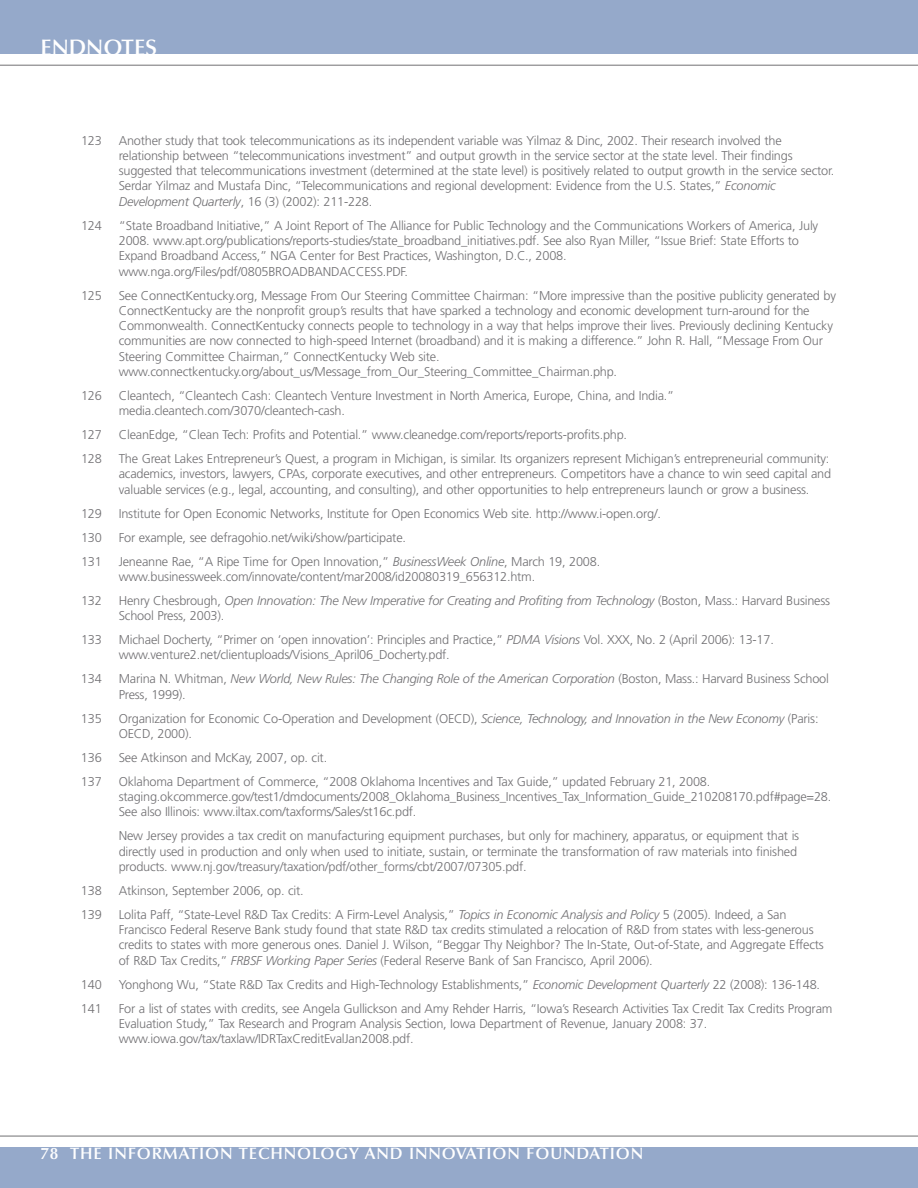
<style>
.page{position:relative;width:918px;height:1188px;background:#fff}
.page>*{position:absolute;margin:0;border:0;box-sizing:border-box;transform-origin:0 0}
.t1{font:600 22.5px "Optima";color:#fff}
.t2{font:600 16.5px "Optima";letter-spacing:.05em;color:#fff}
.t3{font:300 12.75px/15.3px "Frutiger";letter-spacing:-.015em;color:#717073}
.t4{font:italic 300 12.75px/15.3px "Frutiger";letter-spacing:-.015em;color:#717073}
.s1{font-style:italic}
.s2{font-style:normal}
</style>
<div class="page">
<div style="left:0;top:1148px;width:918px;height:40px;background:#95a9ca"></div>
<div style="left:0;top:0;width:918px;height:54px;background:#95a9ca"></div>
<hr style="left:0;top:65px;width:918px;height:1px;background:#717073">
<hr style="left:0;top:1136px;width:918px;height:1px;background:#717073">
<h1 class="t1" style="left:40px;top:38px;width:118px">ENDNOTES</h1>
<p class="t3" style="left:81px;top:133px;width:22px">123</p>
<p class="t3" style="left:119px;top:133px;width:717px">Another study that took telecommunications as its independent variable was Yilmaz &amp; Dinc, 2002. Their research involved the relationship between “telecommunications investment” and output growth in the service sector at the state level. Their findings suggested that telecommunications investment (determined at the state level) is positively related to output growth in the service sector.<br>Serdar Yilmaz and Mustafa Dinc, “Telecommunications and regional development: Evidence from the U.S. States,” <span class="s1">Economic Development Quarterly</span>, 16 (3) (2002): 211-228.</p>
<p class="t3" style="left:81px;top:219px;width:22px">124</p>
<p class="t3" style="left:119px;top:219px;width:701px">“State Broadband Initiative,” A Joint Report of The Alliance for Public Technology and the Communications Workers of America, July 2008. www.apt.org/publications/reports-studies/state_broadband_initiatives.pdf. See also Ryan Miller, “Issue Brief: State Efforts to Expand Broadband Access,” NGA Center for Best Practices, Washington, D.C., 2008. www.nga.org/Files/pdf/0805BROADBANDACCESS.PDF.</p>
<p class="t3" style="left:81px;top:288px;width:22px">125</p>
<p class="t3" style="left:119px;top:288px;width:719px">See ConnectKentucky.org, Message From Our Steering Committee Chairman: “More impressive than the positive publicity generated by ConnectKentucky are the nonprofit group’s results that have sparked a technology and economic development turn-around for the Commonwealth. ConnectKentucky connects people to technology in a way that helps improve their lives. Previously declining Kentucky communities are now connected to high-speed Internet (broadband) and it is making a difference.” John R. Hall, “Message From Our Steering Committee Chairman,” ConnectKentucky Web site. www.connectkentucky.org/about_us/Message_from_Our_Steering_Committee_Chairman.php.</p>
<p class="t3" style="left:81px;top:389px;width:22px">126</p>
<p class="t3" style="left:119px;top:389px;width:557px">Cleantech, “Cleantech Cash: Cleantech Venture Investment in North America, Europe, China, and India.” media.cleantech.com/3070/cleantech-cash.</p>
<p class="t3" style="left:81px;top:428px;width:22px">127</p>
<p class="t3" style="left:119px;top:428px;width:510px">CleanEdge, “Clean Tech: Profits and Potential.” www.cleanedge.com/reports/reports-profits.php.</p>
<p class="t3" style="left:81px;top:452px;width:22px">128</p>
<p class="t3" style="left:119px;top:452px;width:714px">The Great Lakes Entrepreneur’s Quest, a program in Michigan, is similar. Its organizers represent Michigan’s entrepreneurial community: academics, investors, lawyers, CPAs, corporate executives, and other entrepreneurs. Competitors have a chance to win seed capital and valuable services (e.g., legal, accounting, and consulting), and other opportunities to help entrepreneurs launch or grow a business.</p>
<p class="t3" style="left:81px;top:507px;width:22px">129</p>
<p class="t3" style="left:119px;top:507px;width:544px">Institute for Open Economic Networks, Institute for Open Economics Web site. http://www.i-open.org/.</p>
<p class="t3" style="left:81px;top:531px;width:22px">130</p>
<p class="t3" style="left:119px;top:531px;width:289px">For example, see defragohio.net/wiki/show/participate.</p>
<p class="t3" style="left:81px;top:555px;width:22px">131</p>
<p class="t3" style="left:119px;top:555px;width:483px">Jeneanne Rae, “A Ripe Time for Open Innovation,” <span class="s1">BusinessWeek Online</span>, March 19, 2008. www.businessweek.com/innovate/content/mar2008/id20080319_656312.htm.</p>
<p class="t3" style="left:81px;top:594px;width:22px">132</p>
<p class="t4" style="left:119px;top:594px;width:713px"><span class="s2">Henry Chesbrough,</span> Open Innovation: The New Imperative for Creating and Profiting from Technology <span class="s2">(Boston, Mass.: Harvard Business<br>School Press, 2003).</span></p>
<p class="t3" style="left:81px;top:633px;width:22px">133</p>
<p class="t3" style="left:119px;top:633px;width:657px">Michael Docherty, “Primer on ‘open innovation’: Principles and Practice,” <span class="s1">PDMA Visions</span> Vol. XXX, No. 2 (April 2006): 13-17. www.venture2.net/clientuploads/Visions_April06_Docherty.pdf.</p>
<p class="t3" style="left:81px;top:672px;width:22px">134</p>
<p class="t3" style="left:119px;top:672px;width:712px">Marina N. Whitman, <span class="s1">New World, New Rules: The Changing Role of the American Corporation</span> (Boston, Mass.: Harvard Business School<br>Press, 1999).</p>
<p class="t3" style="left:81px;top:712px;width:22px">135</p>
<p class="t3" style="left:119px;top:712px;width:701px">Organization for Economic Co-Operation and Development (OECD), <span class="s1">Science, Technology, and Innovation in the New Economy</span> (Paris:<br>OECD, 2000).</p>
<p class="t3" style="left:81px;top:751px;width:22px">136</p>
<p class="t3" style="left:119px;top:751px;width:210px">See Atkinson and McKay, 2007, op. cit.</p>
<p class="t3" style="left:81px;top:775px;width:22px">137</p>
<p class="t3" style="left:119px;top:775px;width:714px">Oklahoma Department of Commerce, “2008 Oklahoma Incentives and Tax Guide,” updated February 21, 2008. staging.okcommerce.gov/test1/dmdocuments/2008_Oklahoma_Business_Incentives_Tax_Information_Guide_210208170.pdf#page=28.<br>See also Illinois: www.iltax.com/taxforms/Sales/st16c.pdf.</p>
<p class="t3" style="left:119px;top:829px;width:682px">New Jersey provides a tax credit on manufacturing equipment purchases, but only for machinery, apparatus, or equipment that is directly used in production and only when used to initiate, sustain, or terminate the transformation of raw materials into finished products. www.nj.gov/treasury/taxation/pdf/other_forms/cbt/2007/07305.pdf.</p>
<p class="t3" style="left:81px;top:884px;width:22px">138</p>
<p class="t3" style="left:119px;top:884px;width:186px">Atkinson, September 2006, op. cit.</p>
<p class="t3" style="left:81px;top:908px;width:22px">139</p>
<p class="t3" style="left:119px;top:908px;width:707px">Lolita Paff, “State-Level R&amp;D Tax Credits: A Firm-Level Analysis,” <span class="s1">Topics in Economic Analysis and Policy</span> 5 (2005). Indeed, a San Francisco Federal Reserve Bank study found that state R&amp;D tax credits stimulated a relocation of R&amp;D from states with less-generous credits to states with more generous ones. Daniel J. Wilson, “Beggar Thy Neighbor? The In-State, Out-of-State, and Aggregate Effects of R&amp;D Tax Credits,” <span class="s1">FRBSF Working Paper Series</span> (Federal Reserve Bank of San Francisco, April 2006).</p>
<p class="t3" style="left:81px;top:978px;width:22px">140</p>
<p class="t3" style="left:119px;top:978px;width:703px">Yonghong Wu, “State R&amp;D Tax Credits and High-Technology Establishments,” <span class="s1">Economic Development Quarterly</span> 22 (2008): 136-148.</p>
<p class="t3" style="left:81px;top:1002px;width:22px">141</p>
<p class="t3" style="left:119px;top:1002px;width:715px">For a list of states with credits, see Angela Gullickson and Amy Rehder Harris, “Iowa’s Research Activities Tax Credit Tax Credits Program<br>Evaluation Study,” Tax Research and Program Analysis Section, Iowa Department of Revenue, January 2008: 37. www.iowa.gov/tax/taxlaw/IDRTaxCreditEvalJan2008.pdf.</p>
<p class="t2" style="left:40px;top:1146px;width:604px">78 THE INFORMATION TECHNOLOGY AND INNOVATION FOUNDATION</p>
</div>
